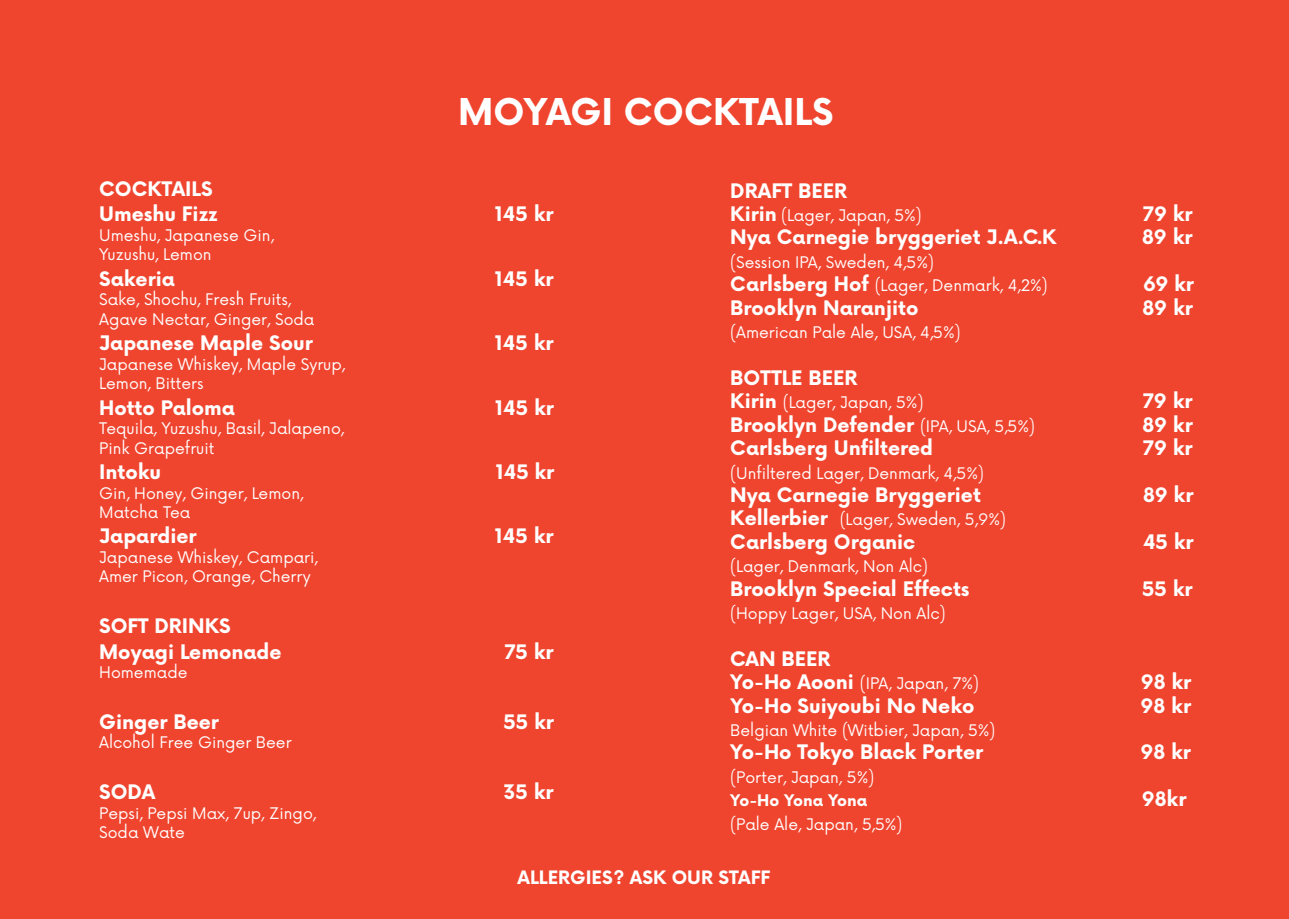
<style>
.page{position:relative;width:1289px;height:919px;background:#fff}
.page>*{position:absolute;margin:0;border:0;box-sizing:border-box;transform-origin:0 0}
.t1{font:700 36px "Now";color:#fff}
.t2{font:700 19.5px/25.3px "Now";color:#fff}
.t3{font:700 18px "Now";color:#fff}
.t4{font:15.6px/19.5px "Now";color:#fff}
.t5{font:700 15.6px "Now";color:#fff}
.s1{font-weight:700;font-size:19.5px}
.s2{font-weight:400;font-size:15.6px}
</style>
<div class="page">
<div style="left:0;top:0;width:1288px;height:918px;background:#ef452f"></div>
<h1 class="t1" style="left:458px;top:85px;width:377px">MOYAGI COCKTAILS</h1>
<p class="t2" style="left:99px;top:176px;width:120px">COCKTAILS<br>Umeshu Fizz</p>
<p class="t2" style="left:730px;top:177px;width:118px">DRAFT BEER</p>
<p class="t4" style="left:730px;top:204px;width:193px"><span class="s1">Kirin</span> (Lager, Japan, 5%)</p>
<p class="t2" style="left:1142px;top:201px;width:51px">79 kr</p>
<p class="t2" style="left:730px;top:224px;width:328px">Nya Carnegie bryggeriet J.A.C.K</p>
<p class="t2" style="left:1141px;top:224px;width:52px">89 kr</p>
<p class="t4" style="left:730px;top:249px;width:319px;line-height:23.4px">(Session IPA, Sweden, 4,5%)<br><span class="s1">Carlsberg Hof</span> (Lager, Denmark, 4,2%)</p>
<p class="t2" style="left:495px;top:201px;width:60px">145 kr</p>
<p class="t4" style="left:99px;top:224px;width:176px">Umeshu, Japanese Gin,<br>Yuzushu, Lemon</p>
<p class="t2" style="left:99px;top:265px;width:77px">Sakeria</p>
<p class="t2" style="left:495px;top:265px;width:60px">145 kr</p>
<p class="t4" style="left:99px;top:289px;width:217px">Sake, Shochu, Fresh Fruits,<br>Agave Nectar, Ginger, Soda</p>
<p class="t2" style="left:99px;top:330px;width:215px">Japanese Maple Sour</p>
<p class="t2" style="left:495px;top:330px;width:60px">145 kr</p>
<p class="t4" style="left:99px;top:353px;width:247px">Japanese Whiskey, Maple Syrup,<br>Lemon, Bitters</p>
<p class="t2" style="left:99px;top:394px;width:137px">Hotto Paloma</p>
<p class="t2" style="left:495px;top:394px;width:60px">145 kr</p>
<p class="t4" style="left:99px;top:417px;width:246px">Tequila, Yuzushu, Basil, Jalapeno,<br>Pink Grapefruit</p>
<p class="t2" style="left:99px;top:458px;width:63px">Intoku</p>
<p class="t2" style="left:495px;top:458px;width:60px">145 kr</p>
<p class="t4" style="left:99px;top:482px;width:206px">Gin, Honey, Ginger, Lemon,<br>Matcha Tea</p>
<p class="t2" style="left:99px;top:523px;width:99px">Japardier</p>
<p class="t2" style="left:495px;top:523px;width:60px">145 kr</p>
<p class="t4" style="left:99px;top:546px;width:220px">Japanese Whiskey, Campari,<br>Amer Picon, Orange, Cherry</p>
<p class="t2" style="left:99px;top:612px;width:184px">SOFT DRINKS<br>Moyagi Lemonade</p>
<p class="t2" style="left:1142px;top:271px;width:52px">69 kr</p>
<p class="t2" style="left:730px;top:294px;width:189px">Brooklyn Naranjito</p>
<p class="t2" style="left:1142px;top:294px;width:52px">89 kr</p>
<p class="t4" style="left:730px;top:321px;width:232px">(American Pale Ale, USA, 4,5%)</p>
<p class="t2" style="left:730px;top:364px;width:129px">BOTTLE BEER</p>
<p class="t4" style="left:730px;top:392px;width:195px"><span class="s1">Kirin</span> (Lager, Japan, 5%)</p>
<p class="t2" style="left:1142px;top:388px;width:51px">79 kr</p>
<p class="t2" style="left:730px;top:411px;width:306px">Brooklyn Defender <span class="s2">(IPA, USA, 5,5%)</span></p>
<p class="t2" style="left:1142px;top:411px;width:52px">89 kr</p>
<p class="t2" style="left:730px;top:435px;width:204px">Carlsberg Unfiltered</p>
<p class="t2" style="left:1142px;top:435px;width:51px">79 kr</p>
<p class="t4" style="left:730px;top:462px;width:255px">(Unfiltered Lager, Denmark, 4,5%)</p>
<p class="t2" style="left:730px;top:481px;width:252px">Nya Carnegie Bryggeriet</p>
<p class="t2" style="left:1142px;top:481px;width:52px">89 kr</p>
<p class="t4" style="left:730px;top:509px;width:277px"><span class="s1">Kellerbier</span> (Lager, Sweden, 5,9%)</p>
<p class="t2" style="left:730px;top:528px;width:186px">Carlsberg Organic</p>
<p class="t2" style="left:1142px;top:528px;width:52px">45 kr</p>
<p class="t4" style="left:730px;top:555px;width:199px">(Lager, Denmark, Non Alc)</p>
<p class="t2" style="left:730px;top:575px;width:240px">Brooklyn Special Effects</p>
<p class="t2" style="left:1142px;top:575px;width:52px">55 kr</p>
<p class="t4" style="left:730px;top:602px;width:217px">(Hoppy Lager, USA, Non Alc)</p>
<p class="t2" style="left:730px;top:645px;width:102px">CAN BEER</p>
<p class="t4" style="left:730px;top:672px;width:250px"><span class="s1">Yo-Ho Aooni</span> (IPA, Japan, 7%)</p>
<p class="t2" style="left:1140px;top:669px;width:52px">98 kr</p>
<p class="t2" style="left:730px;top:692px;width:245px">Yo-Ho Suiyoubi No Neko</p>
<p class="t2" style="left:1140px;top:692px;width:52px">98 kr</p>
<p class="t4" style="left:730px;top:719px;width:266px">Belgian White (Witbier, Japan, 5%)</p>
<p class="t2" style="left:730px;top:739px;width:254px">Yo-Ho Tokyo Black Porter</p>
<p class="t2" style="left:1140px;top:739px;width:52px">98 kr</p>
<p class="t4" style="left:730px;top:766px;width:145px">(Porter, Japan, 5%)</p>
<p class="t5" style="left:730px;top:789px;width:138px">Yo-Ho Yona Yona</p>
<p class="t2" style="left:1141px;top:786px;width:46px">98kr</p>
<p class="t4" style="left:730px;top:813px;width:174px">(Pale Ale, Japan, 5,5%)</p>
<p class="t3" style="left:517px;top:863px;width:254px">ALLERGIES? ASK OUR STAFF</p>
<p class="t2" style="left:504px;top:638px;width:51px">75 kr</p>
<p class="t4" style="left:99px;top:661px;width:90px">Homemade</p>
<p class="t2" style="left:99px;top:708px;width:121px">Ginger Beer</p>
<p class="t2" style="left:503px;top:708px;width:52px">55 kr</p>
<p class="t4" style="left:99px;top:731px;width:194px">Alcohol Free Ginger Beer</p>
<p class="t2" style="left:99px;top:778px;width:57px">SODA</p>
<p class="t2" style="left:503px;top:778px;width:51px">35 kr</p>
<p class="t4" style="left:99px;top:802px;width:218px">Pepsi, Pepsi Max, 7up, Zingo,<br>Soda Wate</p>
</div>
